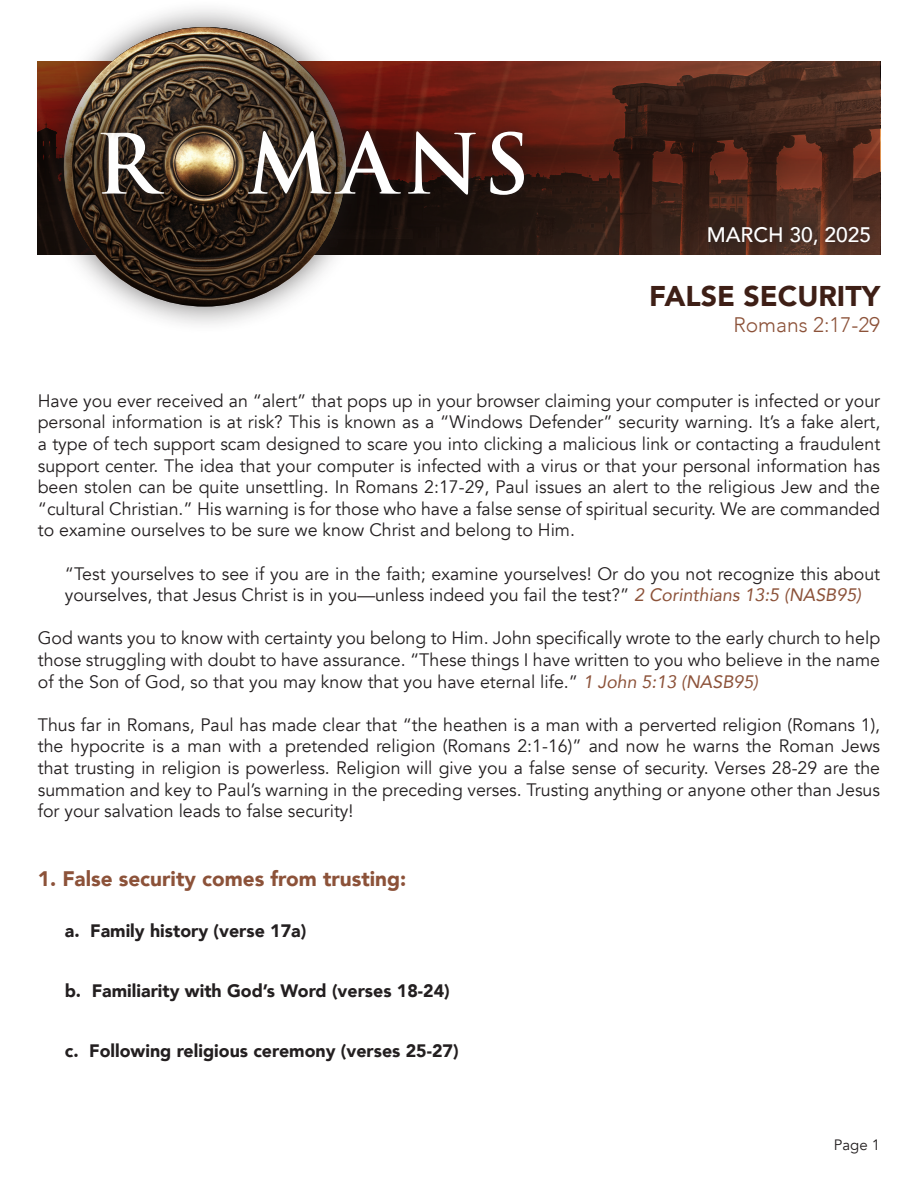
<style>
.page{position:relative;width:918px;height:1188px;background:#fff}
.page>*{position:absolute;margin:0;border:0;box-sizing:border-box;transform-origin:0 0}
.t1{font:700 80.7px "Trajan Pro";color:#fff}
.t2{font:900 28.5px "Avenir";color:#3e1f16}
.t3{font:900 21px "Avenir";color:#8c5239}
.t4{font:300 21px "Avenir";color:#8c5239}
.t5{font:500 21px "Avenir";color:#fff}
.t6{font:18px/21.6px "Avenir";color:#231f20;text-align:justify}
.t7{font:900 18px "Avenir";color:#231f20}
.t8{font:15px "Avenir";color:#231f20}
.s1{font-style:italic;color:#8c5239}
</style>
<div class="page">
<svg style="left:374px;top:61px;width:506px;height:194px;background:#492117"></svg>
<div style="left:36px;top:0;width:338px;height:334px;background:#231f20;opacity:.62"></div>
<img style="left:64px;top:27px;width:282px;height:280px">
<svg style="left:64px;top:27px;width:282px;height:280px;background:#423325"></svg>
<div style="left:92px;top:123px;width:441px;height:81px;background:#231f20;opacity:.75"></div>
<div style="left:699px;top:218px;width:180px;height:36px;background:#231f20;opacity:.75"></div>
<p class="t1" style="left:95px;top:114px;width:436px">R MANS</p>
<p class="t5" style="left:707px;top:217px;width:166px">MARCH 30, 2025</p>
<p class="t2" style="left:649px;top:272px;width:233px">FALSE SECURITY</p>
<p class="t4" style="left:733px;top:312px;width:148px">Romans 2:17-29</p>
<p class="t6" style="left:38px;top:390px;width:844px">Have you ever received an “alert” that pops up in your browser claiming your computer is infected or your personal information is at risk? This is known as a “Windows Defender” security warning. It’s a fake alert, a type of tech support scam designed to scare you into clicking a malicious link or contacting a fraudulent support center. The idea that your computer is infected with a virus or that your personal information has been stolen can be quite unsettling. In Romans 2:17-29, Paul issues an alert to the religious Jew and the “cultural Christian.” His warning is for those who have a false sense of spiritual security. We are commanded to examine ourselves to be sure we know Christ and belong to Him.</p>
<p class="t6" style="left:65px;top:563px;width:817px">“Test yourselves to see if you are in the faith; examine yourselves! Or do you not recognize this about yourselves, that Jesus Christ is in you—unless indeed you fail the test?” <span class="s1">2 Corinthians 13:5 (NASB95)</span></p>
<p class="t6" style="left:38px;top:628px;width:844px">God wants you to know with certainty you belong to Him. John specifically wrote to the early church to help those struggling with doubt to have assurance. “These things I have written to you who believe in the name of the Son of God, so that you may know that you have eternal life.” <span class="s1">1 John 5:13 (NASB95)</span></p>
<p class="t6" style="left:38px;top:714px;width:844px">Thus far in Romans, Paul has made clear that “the heathen is a man with a perverted religion (Romans 1), the hypocrite is a man with a pretended religion (Romans 2:1-16)” and now he warns the Roman Jews that trusting in religion is powerless. Religion will give you a false sense of security. Verses 28-29 are the summation and key to Paul’s warning in the preceding verses. Trusting anything or anyone other than Jesus for your salvation leads to false security!</p>
<p class="t3" style="left:38px;top:860px;width:370px">1. False security comes from trusting:</p>
<p class="t7" style="left:65px;top:916px;width:243px">a. Family history (verse 17a)</p>
<p class="t7" style="left:65px;top:976px;width:387px">b. Familiarity with God’s Word (verses 18-24)</p>
<p class="t7" style="left:65px;top:1036px;width:395px">c. Following religious ceremony (verses 25-27)</p>
<p class="t8" style="left:834px;top:1136px;width:48px">Page 1</p>
</div>
